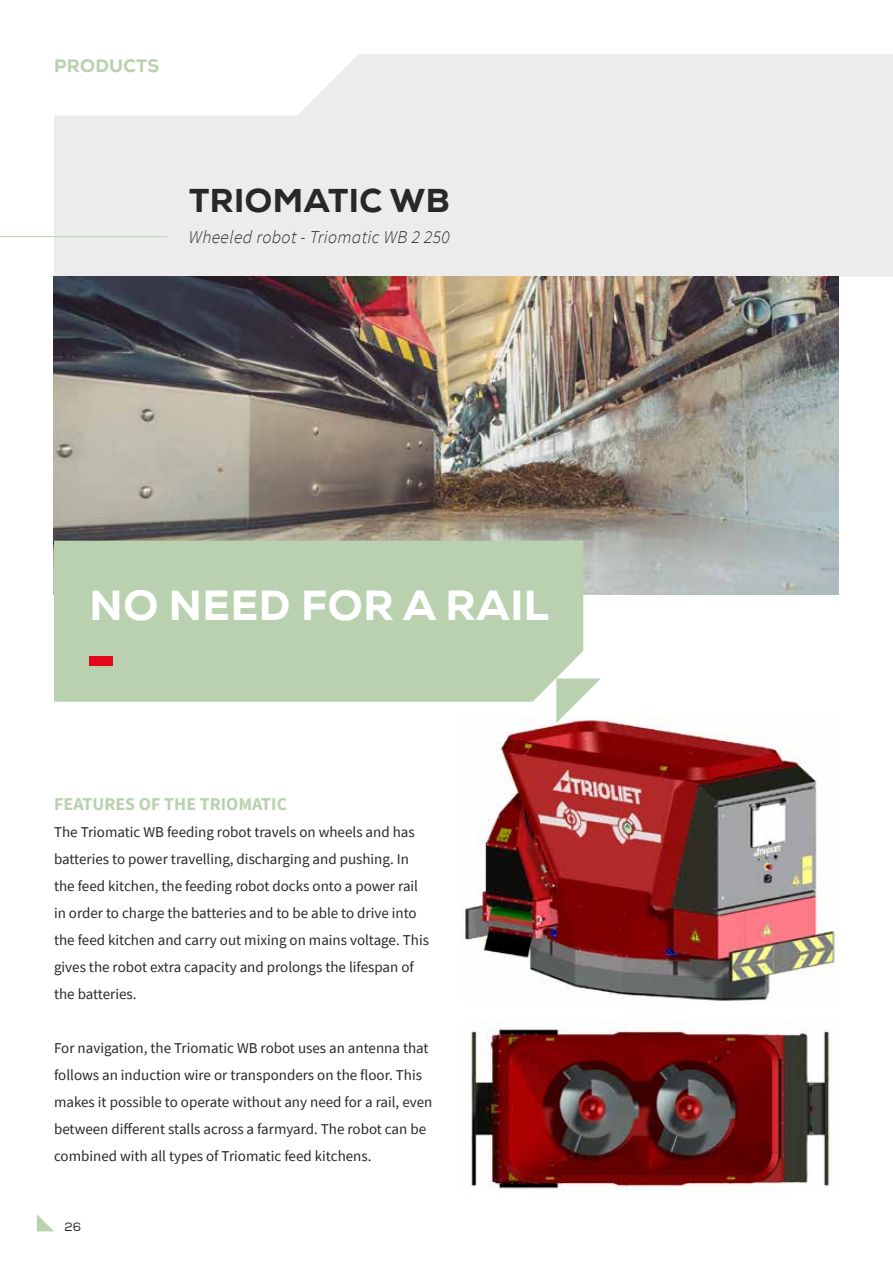
<style>
.page{position:relative;width:893px;height:1263px;background:#fff}
.page>*{position:absolute;margin:0;border:0;box-sizing:border-box;transform-origin:0 0}
.t1{font:800 42px "Nexa";letter-spacing:.015em;color:#fff}
.t2{font:800 33px "Nexa";letter-spacing:.015em;color:#282827}
.t3{font:italic 300 18px "Source Sans Pro";letter-spacing:.02em;color:#282827}
.t4{font:700 18px "Source Sans Pro";color:#bad1af}
.t5{font:800 18px "Nexa";letter-spacing:.015em;color:#bad1af}
.t6{font:15px/27px "Source Sans Pro";color:#282827}
.t7{font:12px "Nexa";color:#282827}
</style>
<div class="page">
<svg style="left:37px;top:1214px;width:17px;height:17px"></svg>
<div style="left:54px;top:54px;width:839px;height:222px;background:#ececec"></div>
<svg style="left:54px;top:54px;width:304px;height:61px;background:#fdfdfd"></svg>
<hr style="left:0;top:236px;width:167px;height:1px;background:#bad1af">
<img style="left:54px;top:276px;width:785px;height:318px">
<img style="left:470px;top:1022px;width:362px;height:170px">
<img style="left:463px;top:716px;width:376px;height:285px">
<div style="left:54px;top:541px;width:529px;height:161px;background:#bad1af"></div>
<div style="left:90px;top:656px;width:23px;height:10px;background:#e1081c"></div>
<svg style="left:556px;top:678px;width:45px;height:45px"></svg>
<p class="t5" style="left:54px;top:54px;width:107px">PRODUCTS</p>
<h2 class="t2" style="left:189px;top:180px;width:262px">TRIOMATIC WB</h2>
<p class="t3" style="left:189px;top:226px;width:263px">Wheeled robot - Triomatic WB 2 250</p>
<h1 class="t1" style="left:90px;top:579px;width:461px">NO NEED FOR A RAIL</h1>
<p class="t4" style="left:54px;top:792px;width:235px">FEATURES OF THE TRIOMATIC</p>
<p class="t6" style="left:54px;top:818px;width:376px">The Triomatic WB feeding robot travels on wheels and has batteries to power travelling, discharging and pushing. In the feed kitchen, the feeding robot docks onto a power rail in order to charge the batteries and to be able to drive into the feed kitchen and carry out mixing on mains voltage. This gives the robot extra capacity and prolongs the lifespan of the batteries.</p>
<p class="t6" style="left:54px;top:1034px;width:380px">For navigation, the Triomatic WB robot uses an antenna that follows an induction wire or transponders on the floor. This makes it possible to operate without any need for a rail, even between different stalls across a farmyard. The robot can be combined with all types of Triomatic feed kitchens.</p>
<p class="t7" style="left:65px;top:1220px;width:18px">26</p>
</div>
